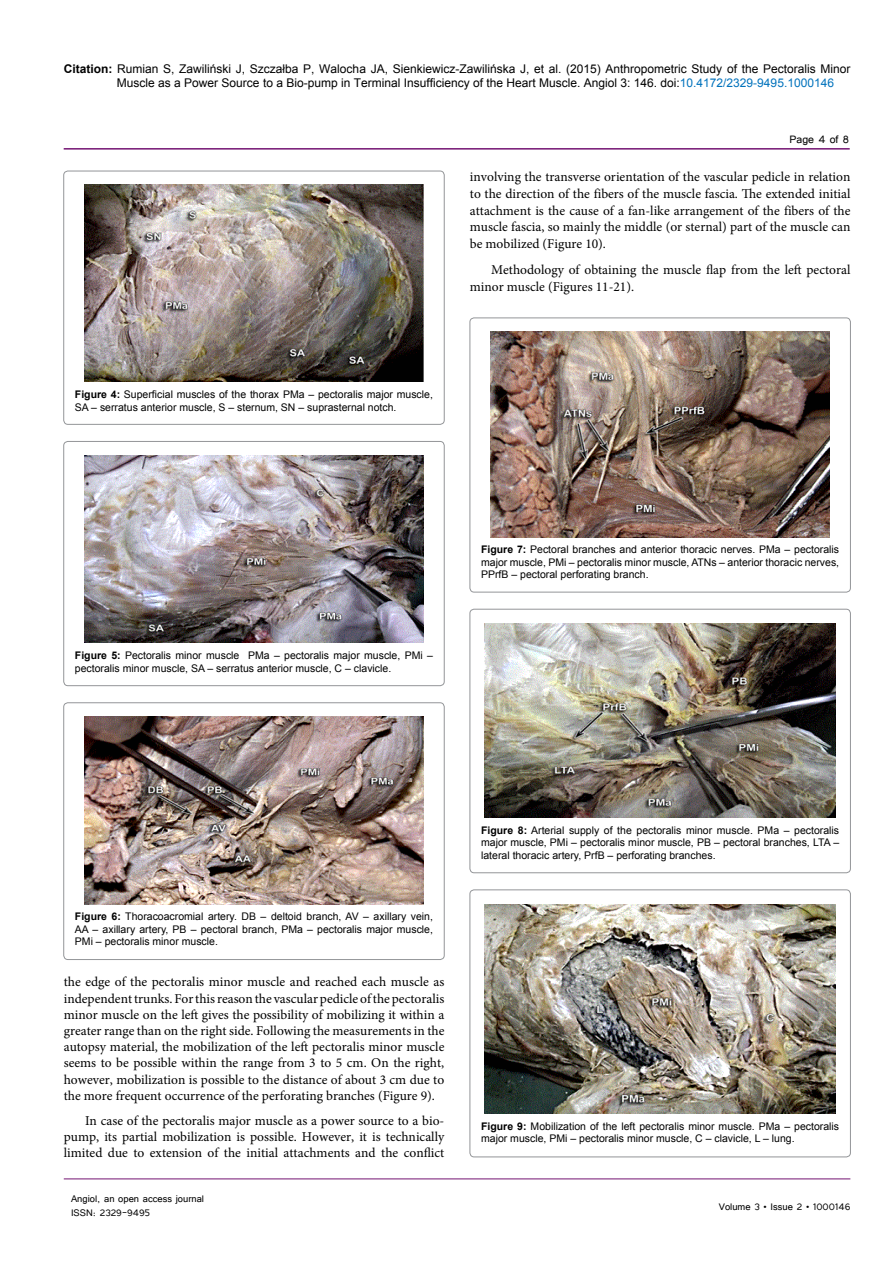
<style>
.page{position:relative;width:893px;height:1263px;background:#fff}
.page>*{position:absolute;margin:0;border:0;box-sizing:border-box;transform-origin:0 0}
.t1{font:13.5px/16.2px "Minion Pro";color:#000;text-align:justify}
.t2{font:13.5px "Tunga";color:#000}
.t3{font:12px/14.4px "Arial";color:#000}
.t4{font:12px/14.4px "Tunga";color:#000}
.t5{font:10.5px/12.6px "Arial";color:#000}
.s1{font-weight:700}
.s2{color:#0072bc}
</style>
<div class="page">
<hr style="left:64px;top:148px;width:786px;height:2px;background:#741472">
<hr style="left:64px;top:1179px;width:786px;height:1px;background:#741472">
<div style="left:64px;top:171px;width:380px;height:253px;border:1px solid #939598;border-radius:4px"></div>
<img style="left:85px;top:185px;width:338px;height:197px">
<div style="left:64px;top:441px;width:380px;height:245px;border:1px solid #939598;border-radius:4px"></div>
<img style="left:85px;top:455px;width:338px;height:188px">
<div style="left:64px;top:703px;width:380px;height:256px;border:1px solid #939598;border-radius:4px"></div>
<img style="left:85px;top:717px;width:338px;height:187px">
<div style="left:470px;top:318px;width:380px;height:274px;border:1px solid #939598;border-radius:4px"></div>
<img style="left:491px;top:332px;width:339px;height:205px">
<div style="left:470px;top:609px;width:380px;height:264px;border:1px solid #939598;border-radius:4px"></div>
<img style="left:484px;top:623px;width:352px;height:194px">
<div style="left:470px;top:890px;width:380px;height:267px;border:1px solid #939598;border-radius:4px"></div>
<img style="left:484px;top:905px;width:352px;height:208px">
<p class="t3" style="left:117px;top:61px;width:735px;text-indent:-53px"><span class="s1">Citation:</span> Rumian S, Zawiliński J, Szczałba P, Walocha JA, Sienkiewicz-Zawilińska J, et al. (2015) Anthropometric Study of the Pectoralis Minor<br>Muscle as a Power Source to a Bio-pump in Terminal Insufficiency of the Heart Muscle. Angiol 3: 146. doi:<span class="s2">10.4172/2329-9495.1000146</span></p>
<p class="t2" style="left:790px;top:131px;width:61px">Page 4 of 8</p>
<p class="t1" style="left:470px;top:168px;width:382px;line-height:16.8px">involving the transverse orientation of the vascular pedicle in relation to the direction of the fibers of the muscle fascia. The extended initial attachment is the cause of a fan-like arrangement of the fibers of the muscle fascia, so mainly the middle (or sternal) part of the muscle can be mobilized (Figure 10).</p>
<p class="t1" style="left:470px;top:261px;width:382px;line-height:16.8px;text-indent:21px">Methodology of obtaining the muscle flap from the left pectoral minor muscle (Figures 11-21).</p>
<p class="t5" style="left:75px;top:388px;width:360px"><span class="s1">Figure 4:</span> Superficial muscles of the thorax PMa – pectoralis major muscle,<br>SA – serratus anterior muscle, S – sternum, SN – suprasternal notch.</p>
<p class="t5" style="left:75px;top:649px;width:360px"><span class="s1">Figure 5:</span> Pectoralis minor muscle PMa – pectoralis major muscle, PMi – pectoralis minor muscle, SA – serratus anterior muscle, C – clavicle.</p>
<p class="t5" style="left:481px;top:543px;width:360px;text-align:justify"><span class="s1">Figure 7:</span> Pectoral branches and anterior thoracic nerves. PMa – pectoralis major muscle, PMi – pectoralis minor muscle, ATNs – anterior thoracic nerves, PPrfB – pectoral perforating branch.</p>
<p class="t5" style="left:75px;top:910px;width:360px;text-align:justify"><span class="s1">Figure 6:</span> Thoracoacromial artery. DB – deltoid branch, AV – axillary vein, AA – axillary artery, PB – pectoral branch, PMa – pectoralis major muscle, PMi – pectoralis minor muscle.</p>
<p class="t1" style="left:64px;top:974px;width:382px">the edge of the pectoralis minor muscle and reached each muscle as independent trunks. For this reason the vascular pedicle of the pectoralis minor muscle on the left gives the possibility of mobilizing it within a greater range than on the right side. Following the measurements in the autopsy material, the mobilization of the left pectoralis minor muscle seems to be possible within the range from 3 to 5 cm. On the right, however, mobilization is possible to the distance of about 3 cm due to the more frequent occurrence of the perforating branches (Figure 9).</p>
<p class="t1" style="left:64px;top:1112px;width:382px;text-indent:21px">In case of the pectoralis major muscle as a power source to a bio&shy;pump, its partial mobilization is possible. However, it is technically limited due to extension of the initial attachments and the conflict</p>
<p class="t4" style="left:71px;top:1190px;width:135px">Angiol, an open access journal<br>ISSN: 2329-9495</p>
<p class="t5" style="left:481px;top:824px;width:360px;text-align:justify"><span class="s1">Figure 8:</span> Arterial supply of the pectoralis minor muscle. PMa – pectoralis major muscle, PMi – pectoralis minor muscle, PB – pectoral branches, LTA – lateral thoracic artery, PrfB – perforating branches.</p>
<p class="t5" style="left:481px;top:1120px;width:360px"><span class="s1">Figure 9:</span> Mobilization of the left pectoralis minor muscle. PMa – pectoralis major muscle, PMi – pectoralis minor muscle, C – clavicle, L – lung.</p>
<p class="t4" style="left:719px;top:1199px;width:133px">Volume 3 • Issue 2 • 1000146</p>
</div>
